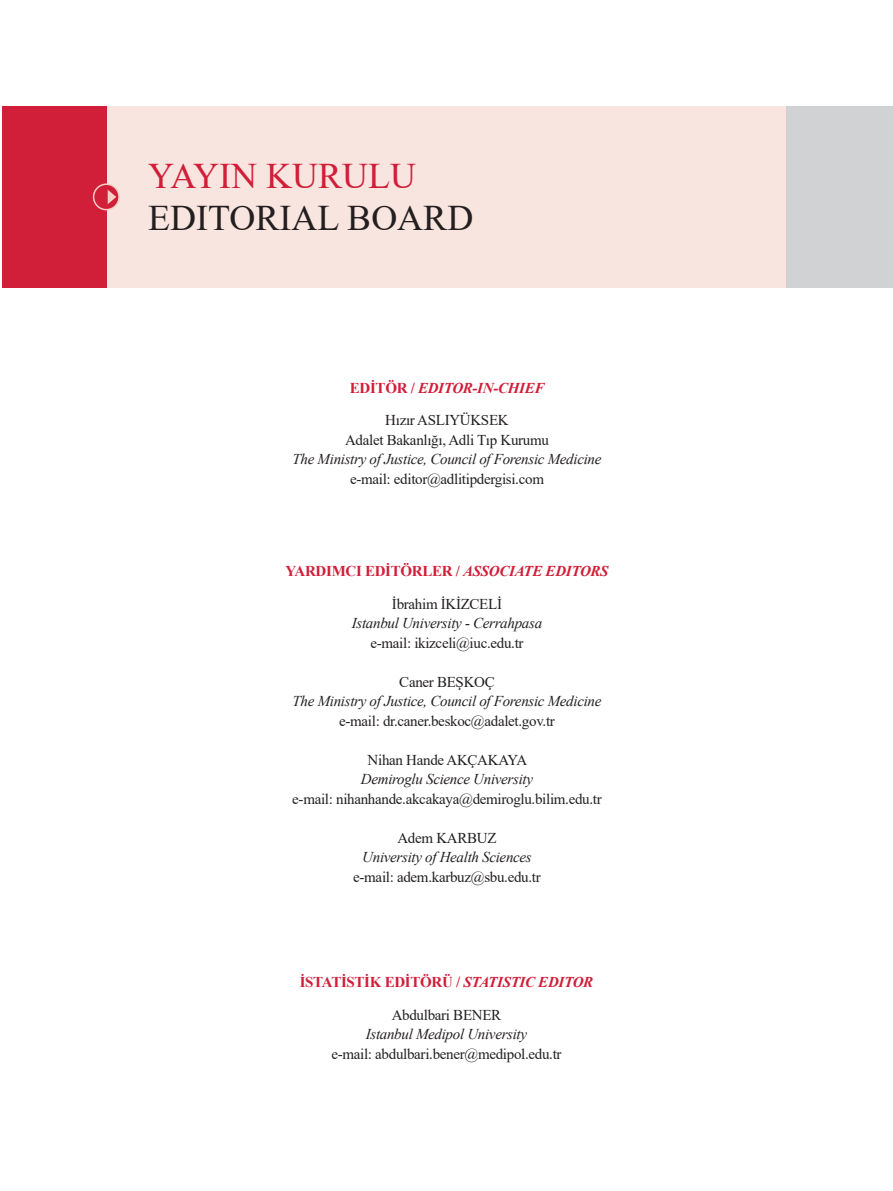
<style>
.page{position:relative;width:893px;height:1191px;background:#fff}
.page>*{position:absolute;margin:0;border:0;box-sizing:border-box;transform-origin:0 0}
.t1{font:36px "Times New Roman";color:#231f20}
.t2{font:36px "Times New Roman";color:#d11e39}
.t3{font:15px "Times New Roman";letter-spacing:-.02em;color:#231f20}
.t4{font:italic 15px "Times New Roman";letter-spacing:-.02em;color:#231f20}
.t5{font:700 15px/33px "Times New Roman";letter-spacing:-.02em;color:#d11e39;text-align:center}
.t6{font:italic 700 15px/32.2px "Times New Roman";letter-spacing:-.02em;color:#d11e39;text-align:center}
.s1{font-style:normal}
.s2{font-weight:400;font-style:normal;color:#231f20}
.s3{font-style:italic}
.s4{font-weight:400;color:#231f20}
</style>
<div class="page">
<div style="left:106px;top:106px;width:681px;height:182px;background:#f9e5df"></div>
<div style="left:2px;top:106px;width:104px;height:182px;background:#d11e39"></div>
<div style="left:787px;top:106px;width:106px;height:182px;background:#d1d2d4"></div>
<svg style="left:94px;top:184px;width:25px;height:26px"></svg>
<div style="left:93px;top:183px;width:27px;height:27px;border:2px solid #f4cfc5;border-radius:50%"></div>
<svg style="left:108px;top:190px;width:8px;height:14px"></svg>
<h1 class="t2" style="left:148px;top:151px;width:269px">YAYIN KURULU</h1>
<h1 class="t1" style="left:148px;top:193px;width:326px">EDITORIAL BOARD</h1>
<p class="t6" style="left:350px;top:371px;width:196px"><span class="s1">EDİTÖR /</span> EDITOR-IN-CHIEF<br><span class="s2">Hızır ASLIYÜKSEK</span></p>
<p class="t3" style="left:345px;top:429px;width:205px">Adalet Bakanlığı, Adli Tıp Kurumu</p>
<p class="t4" style="left:293px;top:449px;width:310px">The Ministry of Justice, Council of Forensic Medicine</p>
<p class="t3" style="left:350px;top:468px;width:195px">e-mail: editor@adlitipdergisi.com</p>
<p class="t5" style="left:285px;top:553px;width:325px">YARDIMCI EDİTÖRLER / <span class="s3">ASSOCIATE EDITORS<br></span><span class="s4">İbrahim İKİZCELİ</span></p>
<p class="t4" style="left:352px;top:613px;width:192px">Istanbul University - Cerrahpasa</p>
<p class="t3" style="left:370px;top:632px;width:155px">e-mail: ikizceli@iuc.edu.tr</p>
<p class="t3" style="left:399px;top:671px;width:97px">Caner BEŞKOÇ</p>
<p class="t4" style="left:293px;top:691px;width:310px">The Ministry of Justice, Council of Forensic Medicine</p>
<p class="t3" style="left:339px;top:710px;width:217px">e-mail: dr.caner.beskoc@adalet.gov.tr</p>
<p class="t3" style="left:368px;top:749px;width:161px">Nihan Hande AKÇAKAYA</p>
<p class="t4" style="left:361px;top:769px;width:174px">Demiroglu Science University</p>
<p class="t3" style="left:292px;top:788px;width:311px">e-mail: nihanhande.akcakaya@demiroglu.bilim.edu.tr</p>
<p class="t3" style="left:397px;top:827px;width:101px">Adem KARBUZ</p>
<p class="t4" style="left:362px;top:847px;width:171px">University of Health Sciences</p>
<p class="t3" style="left:353px;top:866px;width:189px">e-mail: adem.karbuz@sbu.edu.tr</p>
<p class="t5" style="left:300px;top:964px;width:295px">İSTATİSTİK EDİTÖRÜ / <span class="s3">STATISTIC EDITOR</span></p>
<p class="t3" style="left:392px;top:1004px;width:111px">Abdulbari BENER</p>
<p class="t4" style="left:366px;top:1024px;width:163px">Istanbul Medipol University</p>
<p class="t3" style="left:331px;top:1043px;width:232px">e-mail: abdulbari.bener@medipol.edu.tr</p>
</div>
